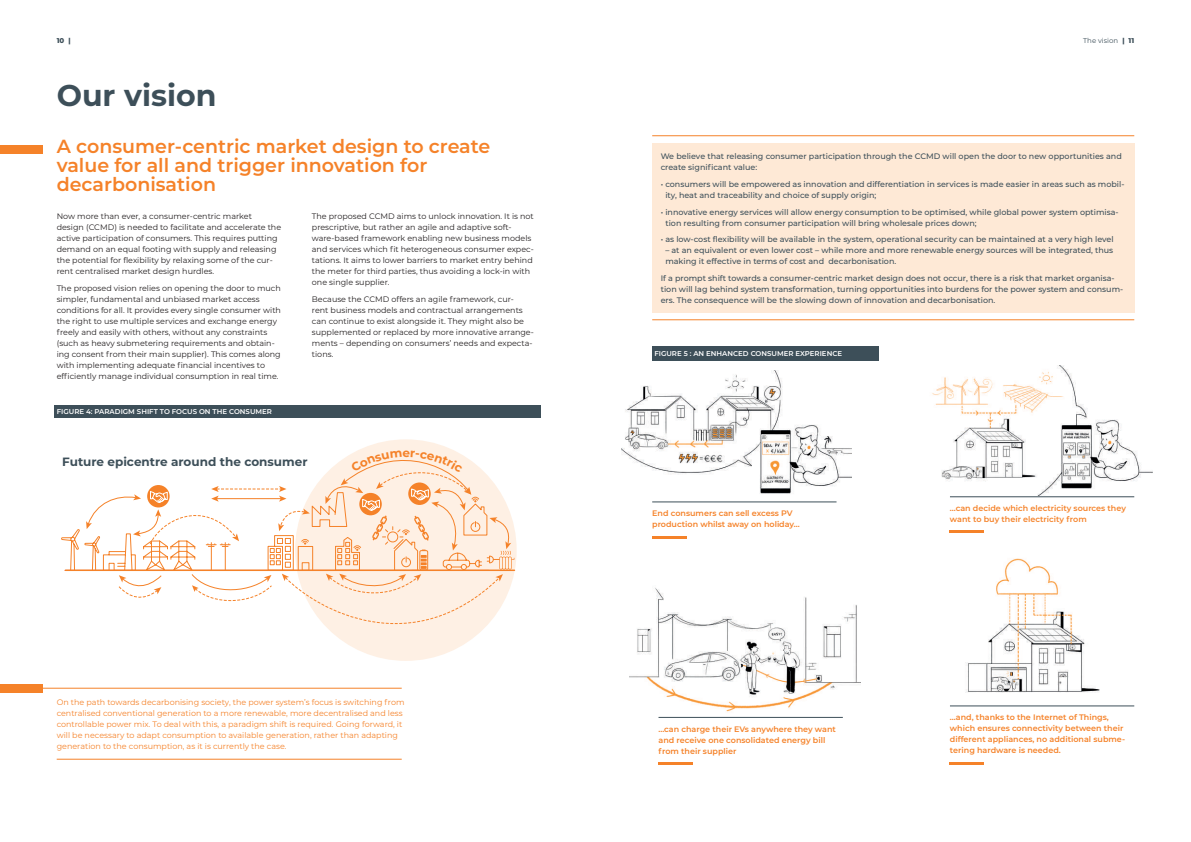
<style>
.page{position:relative;width:1191px;height:842px;background:#fff}
.page>*{position:absolute;margin:0;border:0;box-sizing:border-box;transform-origin:0 0}
.t1{font:700 30px "Montserrat";color:#3d4f59}
.t2{font:600 19px/19px "Montserrat";color:#f58229}
.t3{font:700 12px "Montserrat";color:#3d4f59}
.t4{font:8px/11px "Montserrat";color:#231f20}
.t5{font:500 8px/11px "Montserrat";color:#3d4f59}
.t6{font:600 8px/11px "Montserrat";color:#f58229}
.t7{font:8px/11px "Montserrat";color:#f58229}
.t8{font:600 7px "Montserrat";color:#fff}
.t9{font:7px "Montserrat";color:#3d4f59}
.t10{font:800 7px "Montserrat";color:#3d4f59}
.s1{font-weight:800}
</style>
<div class="page">
<img style="left:621px;top:371px;width:230px;height:123px">
<hr style="left:652px;top:501px;width:184px;height:1px;background:#3d4f59">
<hr style="left:652px;top:536px;width:34px;height:2px;background:#f58229">
<img style="left:932px;top:366px;width:220px;height:129px">
<hr style="left:950px;top:496px;width:184px;height:1px;background:#3d4f59">
<hr style="left:950px;top:530px;width:34px;height:3px;background:#f58229">
<div style="left:55px;top:405px;width:486px;height:12px;background:#3d4f59"></div>
<div style="left:652px;top:347px;width:227px;height:14px;background:#3d4f59"></div>
<img style="left:965px;top:558px;width:135px;height:135px">
<img style="left:629px;top:588px;width:231px;height:124px">
<hr style="left:658px;top:717px;width:185px;height:1px;background:#3d4f59">
<hr style="left:658px;top:762px;width:34px;height:3px;background:#f58229">
<hr style="left:950px;top:705px;width:184px;height:1px;background:#3d4f59">
<hr style="left:950px;top:762px;width:34px;height:2px;background:#f58229">
<div style="left:0;top:145px;width:43px;height:9px;background:#f58229"></div>
<div style="left:652px;top:143px;width:482px;height:170px;background:#fee9d6"></div>
<hr style="left:652px;top:319px;width:482px;height:1px;background:#f58229">
<hr style="left:57px;top:759px;width:345px;height:1px;background:#f58229">
<hr style="left:32px;top:688px;width:370px;height:1px;background:#f58229">
<div style="left:0;top:684px;width:43px;height:9px;background:#f58229"></div>
<hr style="left:652px;top:135px;width:482px;height:1px;background:#f58229">
<svg style="left:61px;top:445px;width:453px;height:216px"></svg>
<p class="t10" style="left:57px;top:35px;width:15px">10 |</p>
<p class="t9" style="left:1083px;top:35px;width:52px">The vision <span class="s1">| 11</span></p>
<h1 class="t1" style="left:57px;top:74px;width:161px">Our vision</h1>
<h2 class="t2" style="left:57px;top:136px;width:435px">A consumer-centric market design to create value for all and trigger innovation for decarbonisation</h2>
<p class="t4" style="left:57px;top:210px;width:226px">Now more than ever, a consumer-centric market<br>design (CCMD) is needed to facilitate and accelerate the active participation of consumers. This requires putting demand on an equal footing with supply and releasing the potential for flexibility by relaxing some of the cur&shy;rent centralised market design hurdles.</p>
<p class="t4" style="left:57px;top:282px;width:226px">The proposed vision relies on opening the door to much simpler, fundamental and unbiased market access conditions for all. It provides every single consumer with the right to use multiple services and exchange energy freely and easily with others, without any constraints (such as heavy submetering requirements and obtain&shy;ing consent from their main supplier). This comes along with implementing adequate financial incentives to efficiently manage individual consumption in real time.</p>
<p class="t8" style="left:57px;top:406px;width:217px">FIGURE 4: PARADIGM SHIFT TO FOCUS ON THE CONSUMER</p>
<p class="t4" style="left:312px;top:210px;width:223px">The proposed CCMD aims to unlock innovation. It is not prescriptive, but rather an agile and adaptive soft&shy;ware-based framework enabling new business models and services which fit heterogeneous consumer expec&shy;tations. It aims to lower barriers to market entry behind the meter for third parties, thus avoiding a lock-in with one single supplier.</p>
<p class="t4" style="left:312px;top:293px;width:223px">Because the CCMD offers an agile framework, cur-<br>rent business models and contractual arrangements can continue to exist alongside it. They might also be supplemented or replaced by more innovative arrange&shy;ments – depending on consumers’ needs and expecta&shy;tions.</p>
<h3 class="t3" style="left:62px;top:453px;width:247px">Future epicentre around the consumer</h3>
<p class="t7" style="left:57px;top:696px;width:349px">On the path towards decarbonising society, the power system’s focus is switching from centralised conventional generation to a more renewable, more decentralised and less controllable power mix. To deal with this, a paradigm shift is required. Going forward, it will be necessary to adapt consumption to available generation, rather than adapting generation to the consumption, as it is currently the case.</p>
<p class="t5" style="left:660px;top:151px;width:462px">We believe that releasing consumer participation through the CCMD will open the door to new opportunities and create significant value:</p>
<p class="t5" style="left:665px;top:178px;width:460px;text-indent:-5px">• consumers will be empowered as innovation and differentiation in services is made easier in areas such as mobil&shy;ity, heat and traceability and choice of supply origin;</p>
<p class="t5" style="left:665px;top:206px;width:455px;text-indent:-5px">• innovative energy services will allow energy consumption to be optimised, while global power system optimisa&shy;tion resulting from consumer participation will bring wholesale prices down;</p>
<p class="t5" style="left:660px;top:234px;width:454px">• as low-cost flexibility will be available in the system, operational security can be maintained at a very high level</p>
<p class="t5" style="left:665px;top:245px;width:449px">– at an equivalent or even lower cost – while more and more renewable energy sources will be integrated, thus making it effective in terms of cost and decarbonisation.</p>
<p class="t5" style="left:660px;top:272px;width:464px">If a prompt shift towards a consumer-centric market design does not occur, there is a risk that market organisa&shy;tion will lag behind system transformation, turning opportunities into burdens for the power system and consum&shy;ers. The consequence will be the slowing down of innovation and decarbonisation.</p>
<p class="t8" style="left:654px;top:349px;width:189px">FIGURE 5 : AN ENHANCED CONSUMER EXPERIENCE</p>
<p class="t6" style="left:652px;top:508px;width:149px">End consumers can sell excess PV production whilst away on holiday...</p>
<p class="t6" style="left:950px;top:503px;width:177px">...can decide which electricity sources they want to buy their electricity from</p>
<p class="t6" style="left:658px;top:723px;width:179px">...can charge their EVs anywhere they want and receive one consolidated energy bill from their supplier</p>
<p class="t6" style="left:950px;top:712px;width:177px">...and, thanks to the Internet of Things, which ensures connectivity between their different appliances, no additional subme&shy;tering hardware is needed.</p>
</div>
